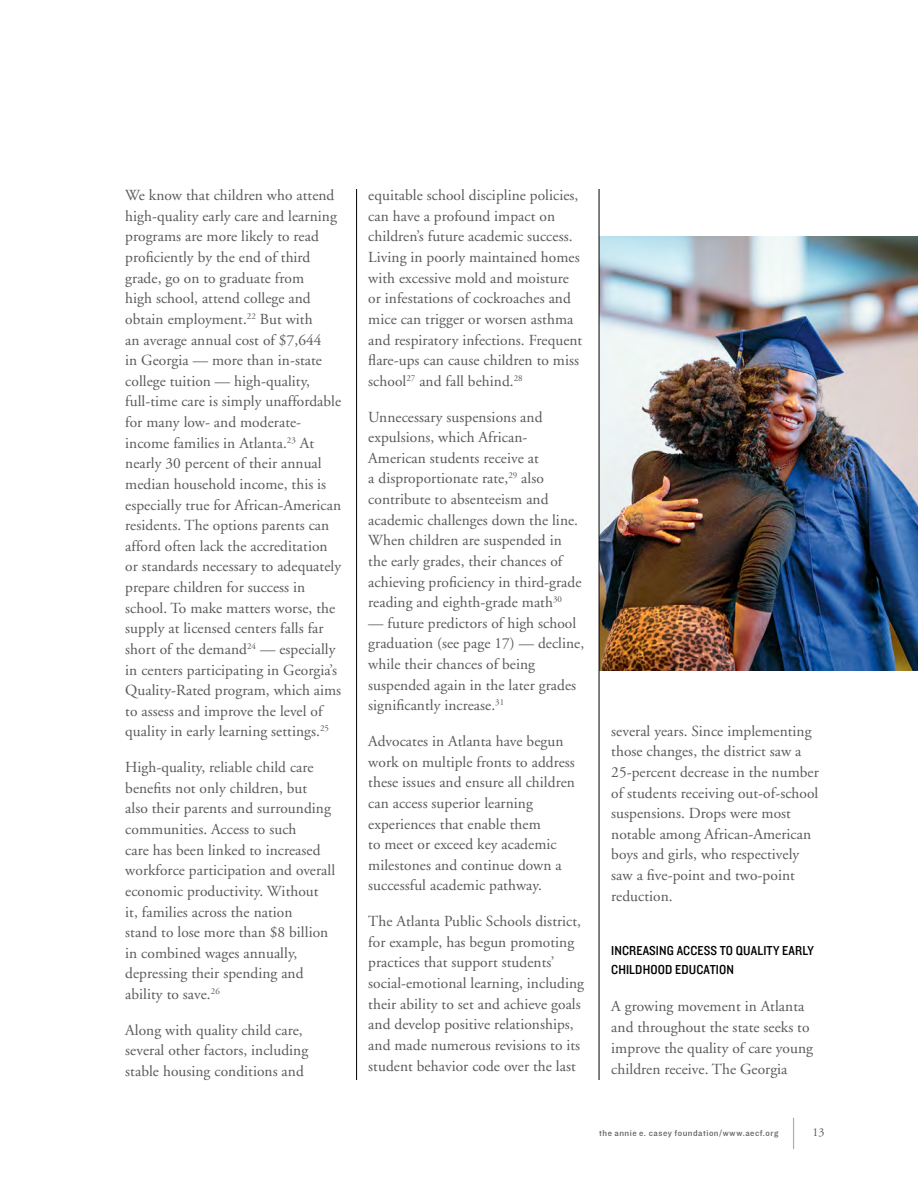
<style>
.page{position:relative;width:918px;height:1188px;background:#fff}
.page>*{position:absolute;margin:0;border:0;box-sizing:border-box;transform-origin:0 0}
.t1{font:15.3px/20.5px "Adobe Garamond";letter-spacing:.005em;color:#58595b}
.t2{font:13.5px/19.5px "Knockout HTF30 Junior Welterwt";letter-spacing:.01em;color:#000}
.t3{font:12px "Adobe Garamond";color:#58595b}
.t4{font:9px "Knockout HTF31 Junior Middlewt";letter-spacing:.06em;color:#5f6062}
</style>
<div class="page">
<hr style="left:793px;top:1118px;width:1px;height:31px;background:#aaacaf">
<img style="left:600px;top:236px;width:318px;height:435px">
<hr style="left:356px;top:189px;width:1px;height:891px;background:#000">
<hr style="left:599px;top:189px;width:1px;height:891px;background:#000">
<p class="t1" style="left:125px;top:186px;width:218px">We know that children who attend high-quality early care and learning programs are more likely to read proficiently by the end of third grade, go on to graduate from<br>high school, attend college and obtain employment.<sup>22</sup> But with<br>an average annual cost of $7,644<br>in Georgia — more than in-state college tuition — high-quality, full-time care is simply unaffordable for many low- and moderate&shy;income families in Atlanta.<sup>23</sup> At nearly 30 percent of their annual median household income, this is especially true for African-American residents. The options parents can afford often lack the accreditation or standards necessary to adequately prepare children for success in school. To make matters worse, the supply at licensed centers falls far short of the demand<sup>24</sup> — especially in centers participating in Georgia’s Quality-Rated program, which aims to assess and improve the level of quality in early learning settings.<sup>25</sup></p>
<p class="t1" style="left:125px;top:758px;width:211px">High-quality, reliable child care benefits not only children, but<br>also their parents and surrounding communities. Access to such<br>care has been linked to increased workforce participation and overall economic productivity. Without<br>it, families across the nation<br>stand to lose more than $8 billion in combined wages annually, depressing their spending and ability to save.<sup>26</sup></p>
<p class="t1" style="left:125px;top:1020px;width:185px">Along with quality child care, several other factors, including stable housing conditions and</p>
<p class="t1" style="left:368px;top:185px;width:216px">equitable school discipline policies, can have a profound impact on children’s future academic success.<br>Living in poorly maintained homes with excessive mold and moisture or infestations of cockroaches and mice can trigger or worsen asthma and respiratory infections. Frequent flare-ups can cause children to miss school<sup>27</sup> and fall behind.<sup>28</sup></p>
<p class="t1" style="left:368px;top:407px;width:215px">Unnecessary suspensions and expulsions, which African-<br>American students receive at<br>a disproportionate rate,<sup>29</sup> also contribute to absenteeism and academic challenges down the line.<br>When children are suspended in the early grades, their chances of achieving proficiency in third-grade reading and eighth-grade math<sup>30</sup></p>
<p class="t1" style="left:368px;top:613px;width:218px">— future predictors of high school graduation (see page 17) — decline, while their chances of being suspended again in the later grades significantly increase.<sup>31</sup></p>
<p class="t1" style="left:368px;top:731px;width:208px">Advocates in Atlanta have begun work on multiple fronts to address these issues and ensure all children can access superior learning experiences that enable them<br>to meet or exceed key academic milestones and continue down a successful academic pathway.</p>
<p class="t1" style="left:368px;top:911px;width:217px">The Atlanta Public Schools district, for example, has begun promoting practices that support students’ social-emotional learning, including their ability to set and achieve goals and develop positive relationships, and made numerous revisions to its student behavior code over the last</p>
<p class="t1" style="left:611px;top:721px;width:209px">several years. Since implementing those changes, the district saw a<br>25-percent decrease in the number of students receiving out-of-school suspensions. Drops were most notable among African-American boys and girls, who respectively saw a five-point and two-point reduction.</p>
<p class="t2" style="left:611px;top:941px;width:203px">INCREASING ACCESS TO QUALITY EARLY<br>CHILDHOOD EDUCATION</p>
<p class="t1" style="left:611px;top:996px;width:203px;line-height:21px">A growing movement in Atlanta and throughout the state seeks to improve the quality of care young children receive. The Georgia</p>
<p class="t4" style="left:599px;top:1129px;width:181px">the annie e. casey foundation/www.aecf.org</p>
<p class="t3" style="left:812px;top:1126px;width:14px">13</p>
</div>
